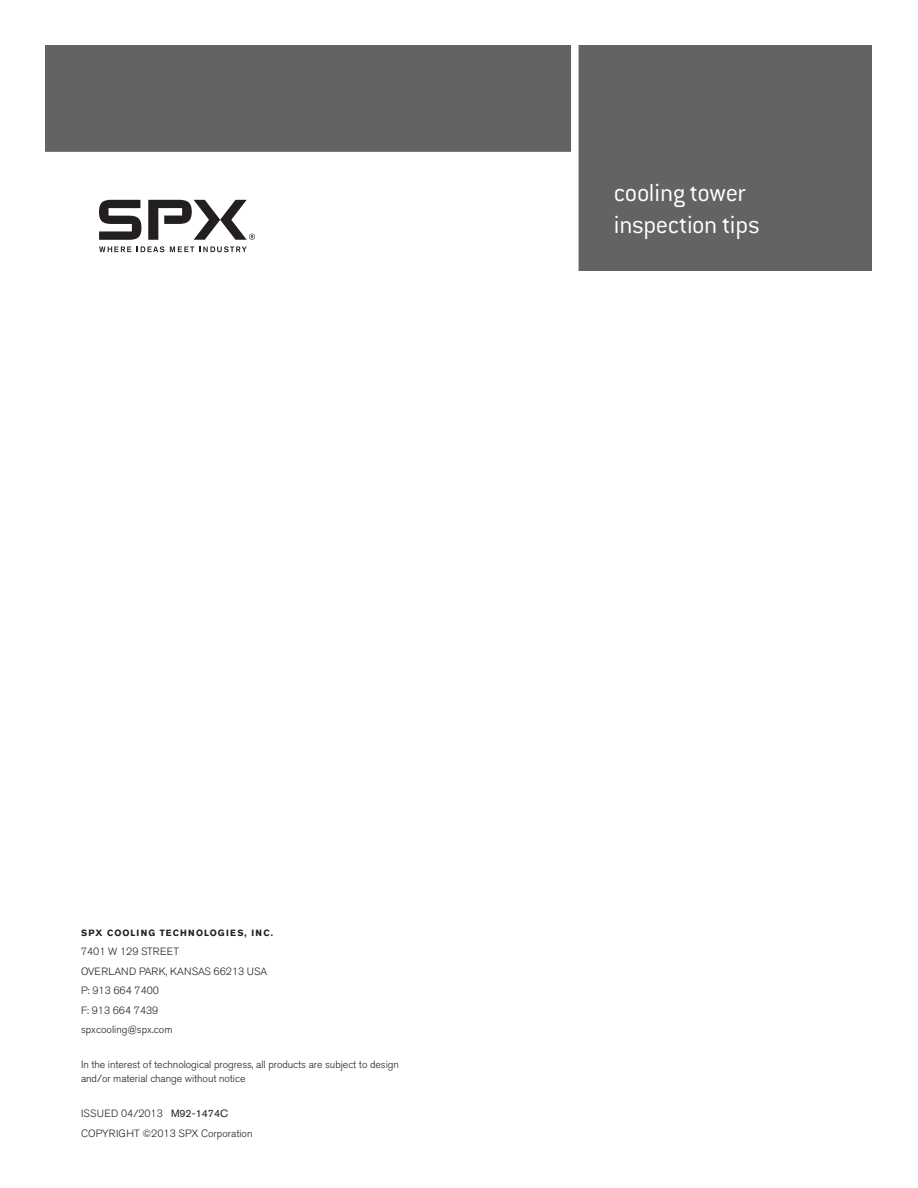
<style>
.page{position:relative;width:918px;height:1188px;background:#fff}
.page>*{position:absolute;margin:0;border:0;box-sizing:border-box;transform-origin:0 0}
.t1{font:300 27px/31.5px "Conduit ITC";letter-spacing:-.015em;color:#fff}
.t2{font:300 10.5px/19.5px "Akzidenz Grotesk BE";letter-spacing:-.005em;color:#231f20}
.t3{font:700 9px "Akzidenz Grotesk BE";letter-spacing:.13em;color:#231f20}
.s1{font-weight:400}
</style>
<div class="page">
<div style="left:45px;top:45px;width:591px;height:111px;background:#636366"></div>
<div style="left:0;top:152px;width:620px;height:7px;background:#fff"></div>
<div style="left:575px;top:45px;width:296px;height:226px;background:#636366"></div>
<div style="left:571px;top:45px;width:8px;height:230px;background:#fff"></div>
<svg style="left:99px;top:246px;width:32px;height:6px"></svg>
<svg style="left:137px;top:246px;width:27px;height:6px"></svg>
<svg style="left:170px;top:246px;width:24px;height:6px"></svg>
<svg style="left:200px;top:246px;width:47px;height:6px"></svg>
<svg style="left:148px;top:200px;width:107px;height:40px"></svg>
<svg style="left:99px;top:200px;width:42px;height:40px"></svg>
<h1 class="t1" style="left:614px;top:177px;width:148px">cooling tower inspection tips</h1>
<p class="t3" style="left:81px;top:927px;width:193px">SPX COOLING TECHNOLOGIES, INC.</p>
<p class="t2" style="left:81px;top:942px;width:188px">7401 W 129 STREET<br>OVERLAND PARK, KANSAS 66213 USA<br>P: 913 664 7400<br>F: 913 664 7439<br>spxcooling@spx.com</p>
<p class="t2" style="left:81px;top:1058px;width:319px;line-height:13.5px">In the interest of technological progress, all products are subject to design and/or material change without notice</p>
<p class="t2" style="left:81px;top:1104px;width:173px">ISSUED 04/2013 <span class="s1">M92-1474C<br></span>COPYRIGHT ©2013 SPX Corporation</p>
</div>
